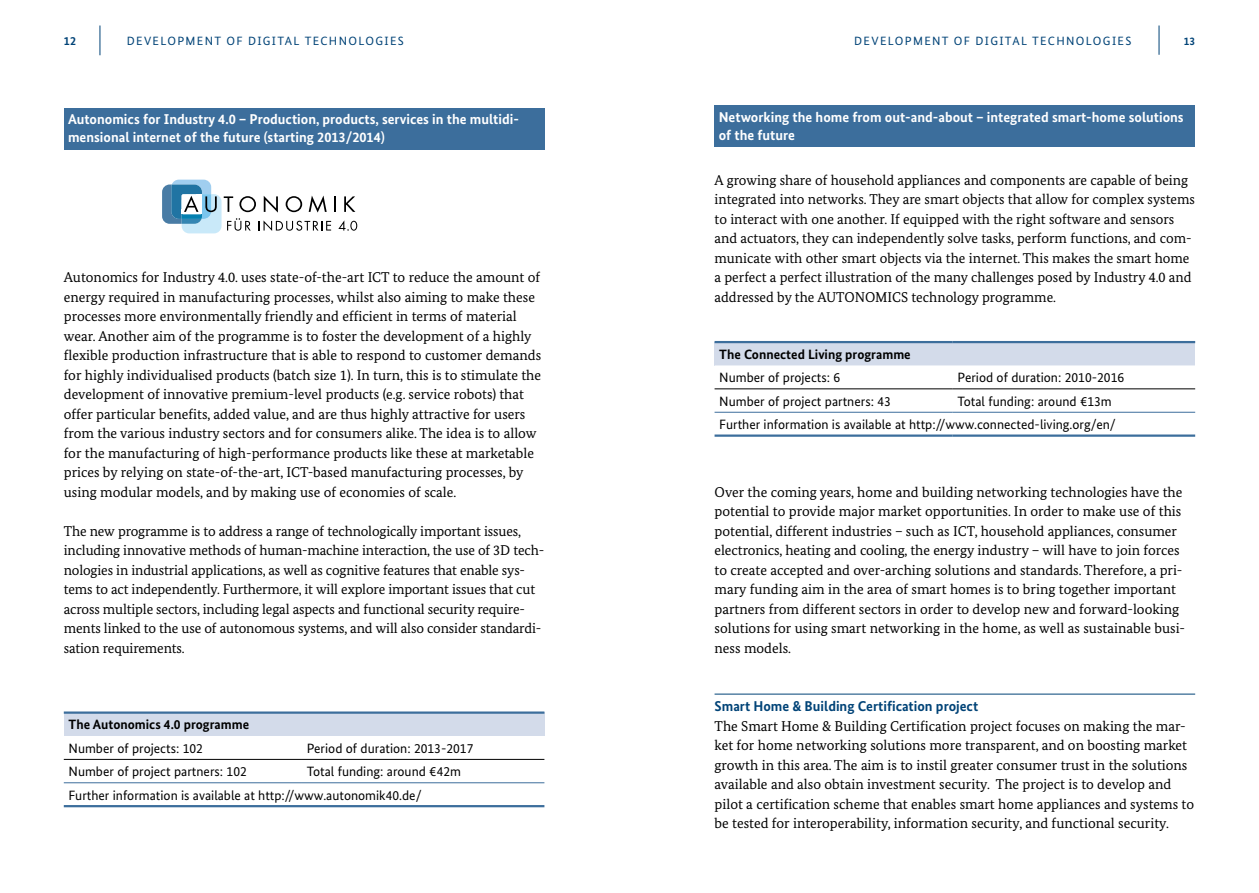
<style>
.page{position:relative;width:1259px;height:893px;background:#fff}
.page>*{position:absolute;margin:0;border:0;box-sizing:border-box;transform-origin:0 0}
.t1{font:14.25px/19.5px "Bundes Serif";color:#000}
.t2{font:700 14.25px/18px "Bundes Sans";color:#fff}
.t3{font:700 14.25px "Bundes Sans";color:#004377}
.t4{font:13.5px/23.4px "Bundes Sans";color:#000}
.t5{font:700 13.5px "Bundes Sans";color:#000}
.t6{font:12px "Bundes Sans";letter-spacing:.11em;color:#004377}
.t7{font:700 12px "Bundes Sans";color:#004377}
.t8{font:700 11.25px "Bundes Sans";color:#004377}
</style>
<div class="page">
<svg style="left:100px;top:26px;width:1px;height:29px"></svg>
<svg style="left:1158px;top:26px;width:1px;height:29px"></svg>
<svg style="left:162px;top:180px;width:195px;height:53px"></svg>
<div style="left:64px;top:108px;width:480px;height:41px;background:#3c6e9c"></div>
<div style="left:64px;top:713px;width:480px;height:23px;background:#d3dbea"></div>
<svg style="left:64px;top:758px;width:480px;height:1px"></svg>
<hr style="left:64px;top:759px;width:238px;height:1px;background:#000">
<hr style="left:302px;top:759px;width:242px;height:1px;background:#000">
<hr style="left:64px;top:711px;width:238px;height:3px;background:#3c6e9c">
<hr style="left:302px;top:711px;width:242px;height:3px;background:#3c6e9c">
<hr style="left:64px;top:782px;width:238px;height:1px;background:#3c6e9c">
<hr style="left:302px;top:782px;width:242px;height:1px;background:#3c6e9c">
<hr style="left:64px;top:805px;width:238px;height:2px;background:#3c6e9c">
<hr style="left:302px;top:805px;width:242px;height:2px;background:#3c6e9c">
<div style="left:714px;top:105px;width:481px;height:42px;background:#3c6e9c"></div>
<div style="left:714px;top:342px;width:481px;height:23px;background:#d3dbea"></div>
<svg style="left:714px;top:365px;width:481px;height:47px"></svg>
<hr style="left:714px;top:389px;width:238px;height:1px;background:#000">
<hr style="left:952px;top:389px;width:243px;height:1px;background:#000">
<hr style="left:714px;top:341px;width:238px;height:2px;background:#3c6e9c">
<hr style="left:952px;top:341px;width:243px;height:2px;background:#3c6e9c">
<hr style="left:714px;top:412px;width:238px;height:1px;background:#3c6e9c">
<hr style="left:952px;top:412px;width:243px;height:1px;background:#3c6e9c">
<hr style="left:714px;top:434px;width:238px;height:3px;background:#3c6e9c">
<hr style="left:952px;top:434px;width:243px;height:3px;background:#3c6e9c">
<hr style="left:714px;top:694px;width:481px;height:1px;background:#004377">
<p class="t7" style="left:64px;top:33px;width:14px">12</p>
<p class="t6" style="left:127px;top:33px;width:278px">DEVELOPMENT OF DIGITAL TECHNOLOGIES</p>
<p class="t6" style="left:854px;top:33px;width:279px">DEVELOPMENT OF DIGITAL TECHNOLOGIES</p>
<p class="t8" style="left:1183px;top:34px;width:13px">13</p>
<p class="t2" style="left:68px;top:110px;width:452px">Autonomics for Industry 4.0 – Production, products, services in the multidi&shy;mensional internet of the future (starting 2013/2014)</p>
<p class="t1" style="left:64px;top:268px;width:479px">Autonomics for Industry 4.0. uses state-of-the-art ICT to reduce the amount of energy required in manufacturing processes, whilst also aiming to make these processes more environmentally friendly and efficient in terms of material wear. Another aim of the programme is to foster the development of a highly flexible production infrastructure that is able to respond to customer demands for highly individualised products (batch size 1). In turn, this is to stimulate the development of innovative premium-level products (e.g. service robots) that offer particular benefits, added value, and are thus highly attractive for users from the various industry sectors and for consumers alike. The idea is to allow for the manufacturing of high-performance products like these at marketable prices by relying on state-of-the-art, ICT-based manufacturing processes, by using modular models, and by making use of economies of scale.</p>
<p class="t1" style="left:64px;top:521px;width:482px">The new programme is to address a range of technologically important issues, including innovative methods of human-machine interaction, the use of 3D tech&shy;nologies in industrial applications, as well as cognitive features that enable sys&shy;tems to act independently. Furthermore, it will explore important issues that cut across multiple sectors, including legal aspects and functional security require&shy;ments linked to the use of autonomous systems, and will also consider standardi&shy;sation requirements.</p>
<p class="t5" style="left:69px;top:717px;width:182px">The Autonomics 4.0 programme</p>
<p class="t4" style="left:69px;top:736px;width:136px">Number of projects: 102</p>
<p class="t4" style="left:307px;top:736px;width:168px">Period of duration: 2013-2017</p>
<p class="t4" style="left:69px;top:760px;width:180px">Number of project partners: 102</p>
<p class="t4" style="left:69px;top:760px;width:394px;text-indent:238px">Total funding: around €42m<br>Further information is available at http://www.autonomik40.de/</p>
<p class="t2" style="left:719px;top:108px;width:466px">Networking the home from out-and-about – integrated smart-home solutions of the future</p>
<p class="t1" style="left:714px;top:170px;width:482px">A growing share of household appliances and components are capable of being integrated into networks. They are smart objects that allow for complex systems to interact with one another. If equipped with the right software and sensors and actuators, they can independently solve tasks, perform functions, and com&shy;municate with other smart objects via the internet. This makes the smart home a perfect a perfect illustration of the many challenges posed by Industry 4.0 and addressed by the AUTONOMICS technology programme.</p>
<p class="t5" style="left:719px;top:346px;width:193px">The Connected Living programme</p>
<p class="t4" style="left:719px;top:366px;width:122px">Number of projects: 6</p>
<p class="t4" style="left:957px;top:366px;width:168px">Period of duration: 2010-2016</p>
<p class="t4" style="left:719px;top:389px;width:173px">Number of project partners: 43</p>
<p class="t4" style="left:719px;top:389px;width:398px;text-align:right">Total funding: around €13m<br>Further information is available at http://www.connected-living.org/en/</p>
<p class="t1" style="left:714px;top:482px;width:472px">Over the coming years, home and building networking technologies have the potential to provide major market opportunities. In order to make use of this potential, different industries – such as ICT, household appliances, consumer electronics, heating and cooling, the energy industry – will have to join forces to create accepted and over-arching solutions and standards. Therefore, a pri&shy;mary funding aim in the area of smart homes is to bring together important partners from different sectors in order to develop new and forward-looking solutions for using smart networking in the home, as well as sustainable busi&shy;ness models.</p>
<p class="t3" style="left:714px;top:698px;width:265px">Smart Home &amp; Building Certification project</p>
<p class="t1" style="left:714px;top:716px;width:481px">The Smart Home &amp; Building Certification project focuses on making the mar&shy;ket for home networking solutions more transparent, and on boosting market growth in this area. The aim is to instil greater consumer trust in the solutions available and also obtain investment security. The project is to develop and pilot a certification scheme that enables smart home appliances and systems to be tested for interoperability, information security, and functional security.</p>
</div>
